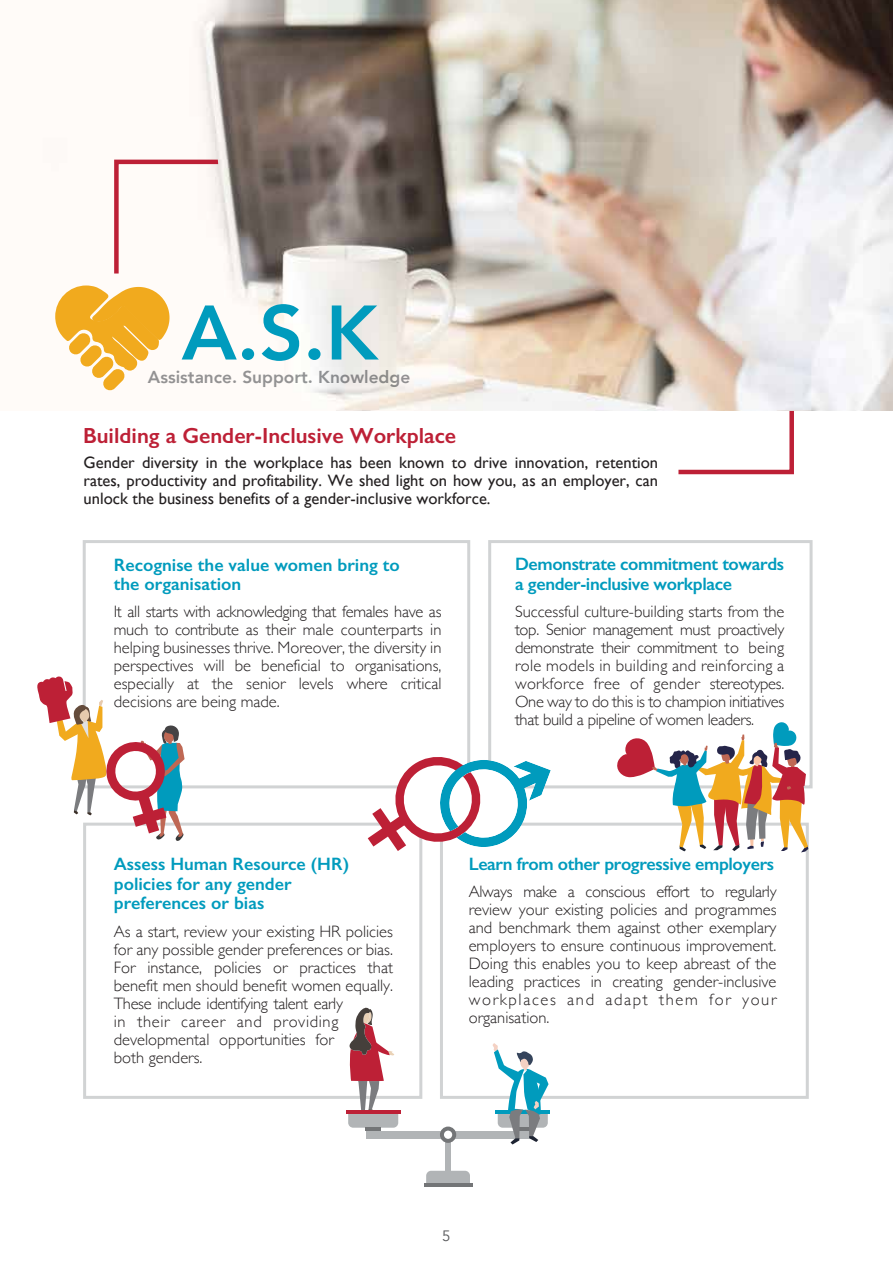
<style>
.page{position:relative;width:893px;height:1263px;background:#fff}
.page>*{position:absolute;margin:0;border:0;box-sizing:border-box;transform-origin:0 0}
.t1{font:800 76.35px "Avenir";color:#009bbd}
.t2{font:600 21.9px "Gill Sans";color:#bd2036}
.t3{font:600 18px/19.5px "Gill Sans";color:#009bbd}
.t4{font:600 18px/19.5px "Gill Sans";letter-spacing:-.02em;color:#009bbd}
.t5{font:800 17.25px "Avenir";color:#939598}
.t6{font:300 16.5px/18px "Gill Sans";color:#231f20;text-align:justify}
.t7{font:16.5px/18px "Gill Sans";color:#231f20;text-align:justify}
.t8{font:15px "Avenir";color:#58595b}
</style>
<div class="page">
<img style="left:114px;top:0;width:779px;height:411px">
<svg style="left:674px;top:406px;width:122px;height:69px"></svg>
<svg style="left:55px;top:285px;width:114px;height:106px"></svg>
<div style="left:83px;top:540px;width:387px;height:248px;border:3px solid #d1d3d4"></div>
<div style="left:488px;top:540px;width:325px;height:248px;border:3px solid #d1d3d4"></div>
<div style="left:83px;top:823px;width:339px;height:276px;border:3px solid #d1d3d4"></div>
<div style="left:440px;top:823px;width:369px;height:276px;border:3px solid #d1d3d4"></div>
<svg style="left:114px;top:157px;width:105px;height:116px"></svg>
<svg style="left:368px;top:744px;width:183px;height:107px"></svg>
<svg style="left:614px;top:722px;width:194px;height:130px"></svg>
<svg style="left:37px;top:676px;width:148px;height:166px"></svg>
<div style="left:366px;top:1131px;width:164px;height:7px;background:#b1b4b6"></div>
<div style="left:445px;top:1140px;width:6px;height:33px;background:#b1b4b6"></div>
<div style="left:440px;top:1126px;width:16px;height:17px;background:#737577;border-radius:50%"></div>
<div style="left:444px;top:1130px;width:8px;height:9px;background:#fff;border-radius:50%"></div>
<svg style="left:426px;top:1171px;width:44px;height:12px"></svg>
<hr style="left:424px;top:1183px;width:48px;height:3px;background:#737577">
<svg style="left:348px;top:1007px;width:50px;height:121px"></svg>
<hr style="left:346px;top:1110px;width:55px;height:3px;background:#bd2036">
<hr style="left:366px;top:1128px;width:15px;height:3px;background:#737577">
<hr style="left:495px;top:1110px;width:55px;height:3px;background:#009bbd">
<svg style="left:492px;top:1043px;width:56px;height:101px"></svg>
<h1 class="t1" style="left:182px;top:274px;width:198px">A.S.K</h1>
<p class="t5" style="left:148px;top:363px;width:264px">Assistance. Support. Knowledge</p>
<h2 class="t2" style="left:83px;top:422px;width:375px">Building a Gender-Inclusive Workplace</h2>
<p class="t7" style="left:84px;top:453px;width:576px">Gender diversity in the workplace has been known to drive innovation, retention rates, productivity and profitability. We shed light on how you, as an employer, can unlock the business benefits of a gender-inclusive workforce.</p>
<p class="t3" style="left:114px;top:555px;width:288px">Recognise the value women bring to the organisation</p>
<p class="t6" style="left:114px;top:602px;width:329px">It all starts with acknowledging that females have as much to contribute as their male counterparts in helping businesses thrive. Moreover, the diversity in perspectives will be beneficial to organisations, especially at the senior levels where critical decisions are being made.</p>
<p class="t4" style="left:515px;top:554px;width:271px">Demonstrate commitment towards a gender-inclusive workplace</p>
<p class="t6" style="left:515px;top:602px;width:271px">Successful culture-building starts from the top. Senior management must proactively demonstrate their commitment to being role models in building and reinforcing a workforce free of gender stereotypes.<br>One way to do this is to champion initiatives that build a pipeline of women leaders.</p>
<p class="t3" style="left:114px;top:854px;width:237px">Assess Human Resource (HR) policies for any gender preferences or bias</p>
<p class="t6" style="left:114px;top:922px;width:281px;text-align:left">As a start, review your existing HR policies for any possible gender preferences or bias.<br>For instance, policies or practices that benefit men should benefit women equally.<br>These include identifying talent early<br>in their career and providing developmental opportunities for<br>both genders.</p>
<p class="t4" style="left:469px;top:854px;width:307px">Learn from other progressive employers</p>
<p class="t6" style="left:469px;top:882px;width:309px">Always make a conscious effort to regularly review your existing policies and programmes and benchmark them against other exemplary employers to ensure continuous improvement.<br>Doing this enables you to keep abreast of the leading practices in creating gender-inclusive workplaces and adapt them for your organisation.</p>
<p class="t8" style="left:442px;top:1226px;width:10px">5</p>
</div>
